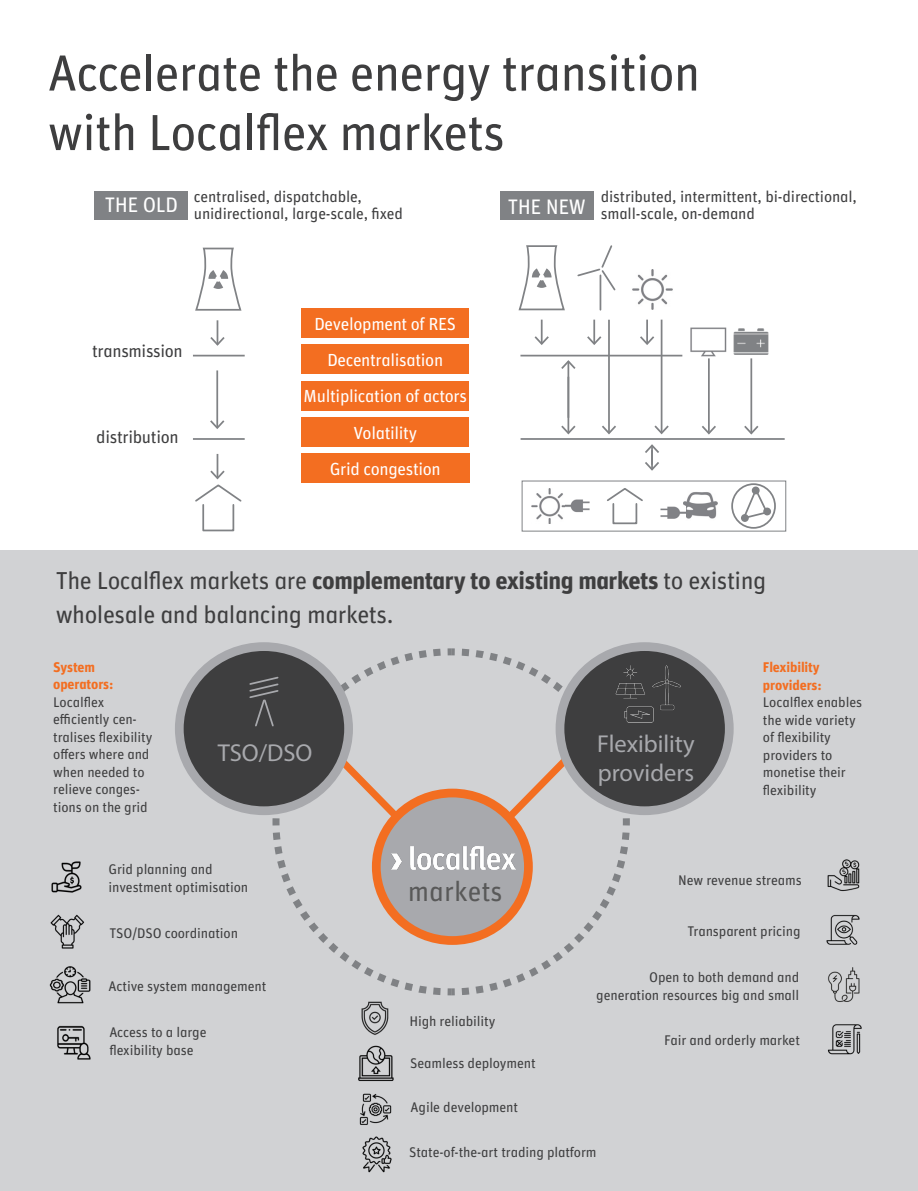
<style>
.page{position:relative;width:918px;height:1191px;background:#fff}
.page>*{position:absolute;margin:0;border:0;box-sizing:border-box;transform-origin:0 0}
.t1{font:50.75px "Unitforeexgroup";letter-spacing:-.02em;color:#3e3e3f}
.t2{font:28px "Unitforeexgroup";color:#595959}
.t3{font:24.5px "Unitforeexgroup";letter-spacing:-.02em;color:#3e3e3f}
.t4{font:24.5px "Myriad Pro";color:#a8a9ad}
.t5{font:21px "Unitforeexgroup";letter-spacing:-.02em;color:#fff}
.t6{font:17.5px "Unitforeexgroup";letter-spacing:-.02em;color:#fff}
.t7{font:17.5px "Unitforeexgroup";letter-spacing:-.02em;color:#3e3e3f}
.Text{font:15.75px "Unitforeexgroup";letter-spacing:-.01em;color:#3e3e3f}
.Text-2{font:14px/17.5px "Unitforeexgroup";letter-spacing:-.01em;color:#3e3e3f}
.s1{font-weight:700}
.s2{font-weight:700;color:#f36e21}
</style>
<div class="page">
<img style="left:733px;top:328px;width:35px;height:27px">
<div style="left:0;top:551px;width:918px;height:640px;background:#d1d2d4"></div>
<hr style="left:708px;top:358px;width:2px;height:75px;background:#808285">
<svg style="left:702px;top:424px;width:14px;height:11px"></svg>
<hr style="left:750px;top:358px;width:2px;height:75px;background:#808285">
<svg style="left:744px;top:424px;width:15px;height:11px"></svg>
<hr style="left:661px;top:320px;width:1px;height:113px;background:#808285">
<svg style="left:654px;top:423px;width:15px;height:12px"></svg>
<hr style="left:646px;top:320px;width:2px;height:24px;background:#808285">
<svg style="left:640px;top:334px;width:14px;height:11px"></svg>
<hr style="left:593px;top:320px;width:2px;height:24px;background:#808285">
<svg style="left:587px;top:334px;width:15px;height:11px"></svg>
<hr style="left:608px;top:320px;width:2px;height:113px;background:#808285">
<svg style="left:602px;top:424px;width:14px;height:11px"></svg>
<svg style="left:534px;top:320px;width:15px;height:25px"></svg>
<hr style="left:567px;top:377px;width:2px;height:56px;background:#808285">
<svg style="left:561px;top:424px;width:15px;height:11px"></svg>
<hr style="left:567px;top:361px;width:2px;height:57px;background:#808285">
<svg style="left:561px;top:360px;width:15px;height:11px"></svg>
<svg style="left:195px;top:247px;width:47px;height:64px"></svg>
<hr style="left:599px;top:275px;width:2px;height:35px;background:#808285">
<svg style="left:577px;top:245px;width:39px;height:47px"></svg>
<div style="left:612px;top:503px;width:25px;height:21px;border:2px solid #808285"></div>
<svg style="left:607px;top:488px;width:36px;height:13px"></svg>
<img style="left:690px;top:327px;width:37px;height:29px">
<img style="left:632px;top:270px;width:41px;height:40px">
<hr style="left:193px;top:355px;width:52px;height:1px;background:#808285">
<hr style="left:193px;top:438px;width:52px;height:2px;background:#808285">
<div style="left:94px;top:191px;width:94px;height:28px;background:#808285"></div>
<div style="left:301px;top:308px;width:168px;height:30px;background:#f36e21"></div>
<div style="left:301px;top:344px;width:168px;height:30px;background:#f36e21"></div>
<div style="left:301px;top:380px;width:168px;height:30px;background:#f36e21"></div>
<div style="left:301px;top:417px;width:168px;height:30px;background:#f36e21"></div>
<hr style="left:520px;top:355px;width:162px;height:1px;background:#808285">
<svg style="left:518px;top:245px;width:47px;height:66px"></svg>
<hr style="left:520px;top:438px;width:264px;height:2px;background:#808285">
<div style="left:752px;top:487px;width:7px;height:6px;background:#808285;border-radius:50%"></div>
<div style="left:752px;top:486px;width:7px;height:8px;border:2px solid #808285;border-radius:50%"></div>
<div style="left:741px;top:514px;width:8px;height:8px;border:2px solid #808285;border-radius:50%"></div>
<div style="left:763px;top:507px;width:8px;height:8px;border:2px solid #808285;border-radius:50%"></div>
<svg style="left:742px;top:490px;width:28px;height:31px"></svg>
<div style="left:731px;top:483px;width:45px;height:46px;border:2px solid #808285;border-radius:50%"></div>
<img style="left:531px;top:488px;width:34px;height:36px">
<img style="left:565px;top:499px;width:25px;height:14px">
<div style="left:500px;top:192px;width:94px;height:28px;background:#808285"></div>
<svg style="left:645px;top:444px;width:14px;height:27px"></svg>
<svg style="left:210px;top:320px;width:15px;height:26px"></svg>
<hr style="left:216px;top:370px;width:2px;height:58px;background:#808285">
<svg style="left:210px;top:418px;width:15px;height:11px"></svg>
<div style="left:202px;top:504px;width:32px;height:27px;border:2px solid #808285"></div>
<svg style="left:195px;top:454px;width:47px;height:48px"></svg>
<div style="left:301px;top:453px;width:168px;height:30px;background:#f36e21"></div>
<img style="left:683px;top:492px;width:34px;height:27px">
<img style="left:661px;top:507px;width:24px;height:12px">
<img style="left:361px;top:1001px;width:28px;height:34px">
<img style="left:362px;top:1136px;width:29px;height:36px">
<img style="left:359px;top:1093px;width:33px;height:32px">
<img style="left:358px;top:1045px;width:35px;height:36px">
<img style="left:828px;top:967px;width:32px;height:35px">
<img style="left:826px;top:915px;width:34px;height:30px">
<img style="left:827px;top:859px;width:33px;height:32px">
<img style="left:828px;top:1024px;width:34px;height:30px">
<img style="left:51px;top:861px;width:31px;height:32px">
<img style="left:50px;top:914px;width:35px;height:35px">
<img style="left:49px;top:966px;width:42px;height:38px">
<img style="left:57px;top:1025px;width:34px;height:35px">
<div style="left:179px;top:646px;width:169px;height:164px;background:#3e3e3f;border-radius:50%"></div>
<div style="left:175px;top:642px;width:178px;height:173px;border:9px solid #a8a9ad;border-radius:50%"></div>
<svg style="left:248px;top:645px;width:386px;height:351px"></svg>
<div style="left:560px;top:646px;width:169px;height:164px;background:#3e3e3f;border-radius:50%"></div>
<div style="left:555px;top:642px;width:178px;height:173px;border:9px solid #a8a9ad;border-radius:50%"></div>
<div style="left:376px;top:793px;width:152px;height:147px;background:#a8a9ad;border-radius:50%"></div>
<div style="left:372px;top:788px;width:161px;height:157px;border:9px solid #f36e21;border-radius:50%"></div>
<img style="left:392px;top:847px;width:123px;height:22px">
<img style="left:597px;top:647px;width:102px;height:76px">
<h1 class="t1" style="left:48px;top:37px;width:654px">Accelerate the energy transition</h1>
<h1 class="t1" style="left:48px;top:97px;width:459px">with Localflex markets</h1>
<h1 class="t5" style="left:105px;top:190px;width:75px">THE OLD</h1>
<p class="Text" style="left:194px;top:185px;width:170px">centralised, dispatchable,</p>
<p class="Text" style="left:194px;top:203px;width:211px">unidirectional, large-scale, fixed</p>
<h1 class="t7" style="left:92px;top:339px;width:92px">transmission</h1>
<h1 class="t7" style="left:96px;top:425px;width:84px">distribution</h1>
<h1 class="t6" style="left:314px;top:312px;width:143px">Development of RES</h1>
<h1 class="t6" style="left:327px;top:348px;width:117px">Decentralisation</h1>
<h1 class="t6" style="left:303px;top:384px;width:165px">Multiplication of actors</h1>
<h1 class="t6" style="left:353px;top:420px;width:65px">Volatility</h1>
<h1 class="t6" style="left:330px;top:457px;width:113px">Grid congestion</h1>
<h1 class="t5" style="left:508px;top:192px;width:80px">THE NEW</h1>
<p class="Text" style="left:601px;top:185px;width:258px">distributed, intermittent, bi-directional,</p>
<p class="Text" style="left:601px;top:203px;width:156px">small-scale, on-demand</p>
<h1 class="t3" style="left:56px;top:563px;width:712px">The Localflex markets are <span class="s1">complementary to existing markets</span> to existing</h1>
<h1 class="t3" style="left:56px;top:598px;width:339px">wholesale and balancing markets.</h1>
<p class="Text-2" style="left:763px;top:658px;width:101px"><span class="s2">Flexibility providers:<br></span>Localflex enables the wide variety of flexibility providers to monetise their flexibility</p>
<p class="Text-2" style="left:53px;top:657px;width:101px"><span class="s2">System operators:<br></span>Localflex efficiently cen&shy;tralises flexibility offers where and when needed to relieve conges&shy;tions on the grid</p>
<p class="t4" style="left:218px;top:737px;width:96px">TSO/DSO</p>
<p class="t4" style="left:597px;top:728px;width:99px">Flexibility</p>
<p class="t4" style="left:598px;top:758px;width:98px">providers</p>
<p class="Text-2" style="left:108px;top:860px;width:106px">Grid planning and</p>
<p class="Text-2" style="left:108px;top:877px;width:141px">investment optimisation</p>
<p class="Text-2" style="left:109px;top:923px;width:130px">TSO/DSO coordination</p>
<p class="Text-2" style="left:108px;top:976px;width:159px">Active system management</p>
<p class="Text-2" style="left:109px;top:1023px;width:99px">Access to a large</p>
<p class="Text-2" style="left:109px;top:1040px;width:86px">flexibility base</p>
<p class="t2" style="left:408px;top:872px;width:96px">markets</p>
<p class="Text-2" style="left:409px;top:1011px;width:88px">High reliability</p>
<p class="Text-2" style="left:410px;top:1053px;width:127px">Seamless deployment</p>
<p class="Text-2" style="left:410px;top:1098px;width:109px">Agile development</p>
<p class="Text-2" style="left:678px;top:871px;width:125px">New revenue streams</p>
<p class="Text-2" style="left:687px;top:922px;width:115px">Transparent pricing</p>
<p class="Text-2" style="left:596px;top:968px;width:204px;text-align:right">Open to both demand and generation resources big and small</p>
<p class="Text-2" style="left:664px;top:1030px;width:137px">Fair and orderly market</p>
<p class="Text-2" style="left:409px;top:1143px;width:189px">State-of-the-art trading platform</p>
</div>
